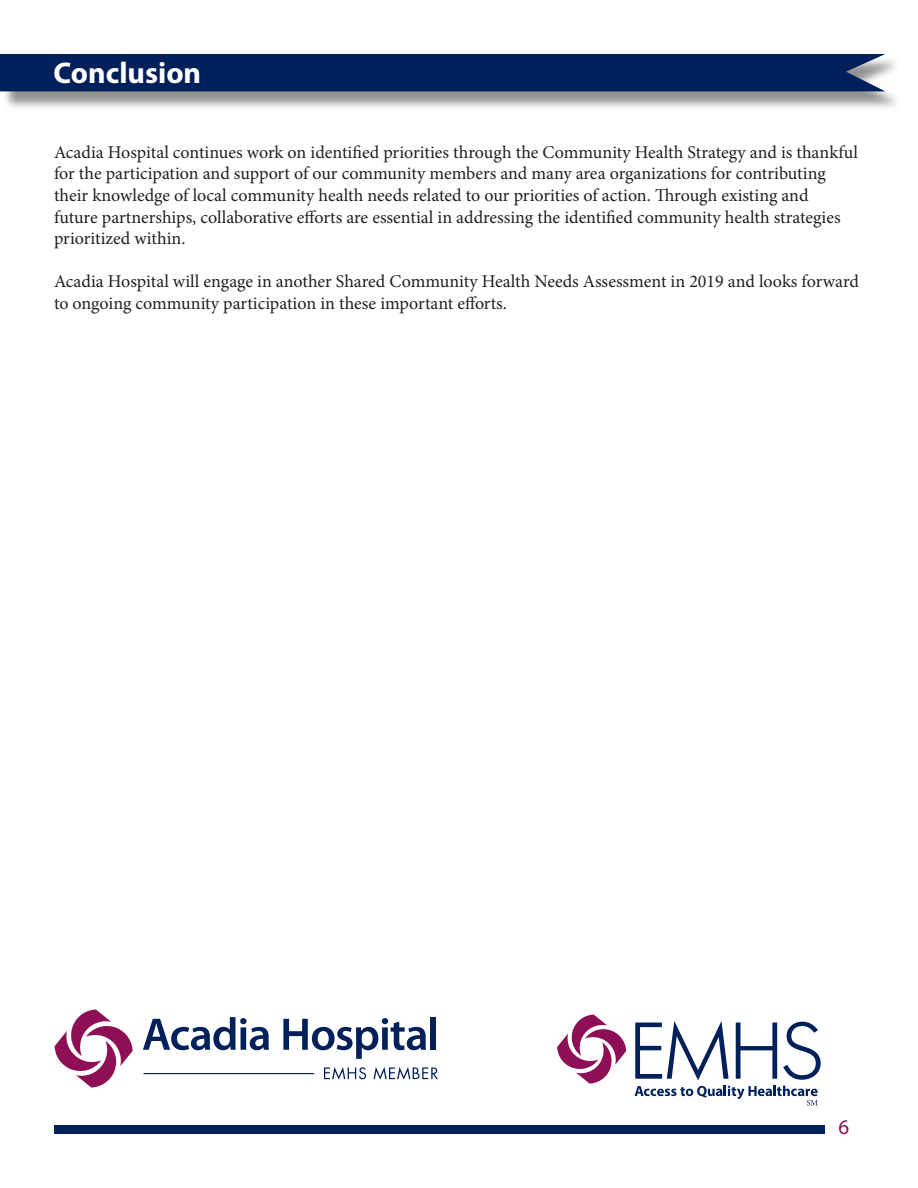
<style>
.page{position:relative;width:918px;height:1188px;background:#fff}
.page>*{position:absolute;margin:0;border:0;box-sizing:border-box;transform-origin:0 0}
.t1{font:700 30px "Myriad Pro";color:#fff}
.t2{font:21px "Myriad Pro";color:#8e0f56}
.t3{font:18px/21.6px "Minion Pro";color:#231f20}
</style>
<div class="page">
<div style="left:54px;top:1125px;width:770px;height:9px;background:#00205b"></div>
<div style="left:2px;top:56px;width:900px;height:54px;background:#231f20;opacity:.5"></div>
<div style="left:0;top:54px;width:885px;height:37px;background:#00205b"></div>
<svg style="left:557px;top:1015px;width:69px;height:69px"></svg>
<svg style="left:635px;top:1021px;width:94px;height:59px"></svg>
<svg style="left:736px;top:1023px;width:41px;height:56px"></svg>
<svg style="left:783px;top:1022px;width:38px;height:58px"></svg>
<svg style="left:635px;top:1086px;width:183px;height:20px"></svg>
<svg style="left:55px;top:1010px;width:78px;height:77px"></svg>
<svg style="left:143px;top:1017px;width:126px;height:33px"></svg>
<svg style="left:283px;top:1018px;width:143px;height:41px"></svg>
<div style="left:431px;top:1017px;width:5px;height:33px;background:#00205b"></div>
<svg style="left:324px;top:1067px;width:42px;height:13px"></svg>
<svg style="left:374px;top:1067px;width:64px;height:13px"></svg>
<hr style="left:144px;top:1073px;width:170px;height:1px;background:#00205b">
<p class="t1" style="left:54px;top:53px;width:149px">Conclusion</p>
<p class="t3" style="left:54px;top:141px;width:805px">Acadia Hospital continues work on identified priorities through the Community Health Strategy and is thankful for the participation and support of our community members and many area organizations for contributing their knowledge of local community health needs related to our priorities of action. Through existing and<br>future partnerships, collaborative efforts are essential in addressing the identified community health strategies prioritized within.</p>
<p class="t3" style="left:54px;top:271px;width:807px">Acadia Hospital will engage in another Shared Community Health Needs Assessment in 2019 and looks forward to ongoing community participation in these important efforts.</p>
<p class="t2" style="left:839px;top:1114px;width:12px">6</p>
</div>
